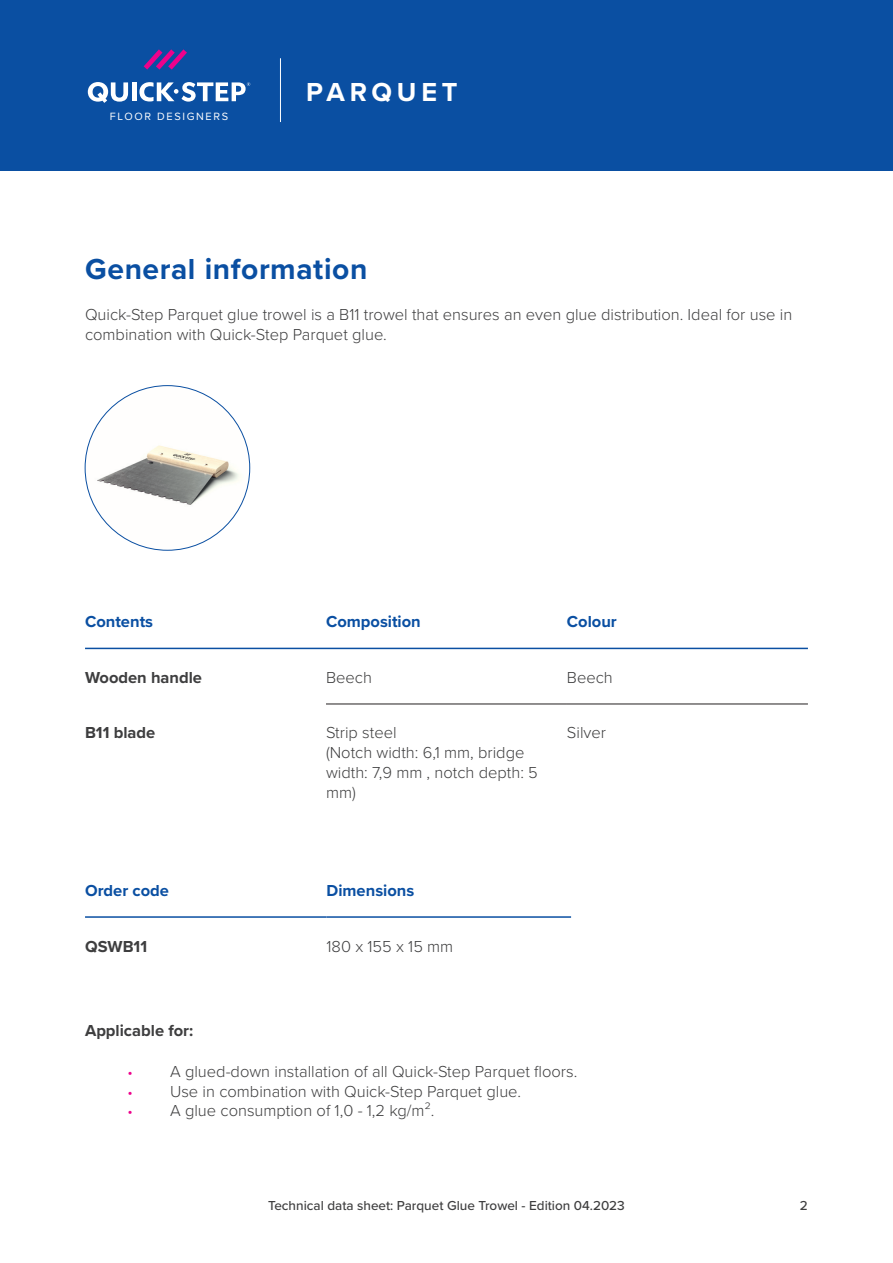
<style>
.page{position:relative;width:893px;height:1263px;background:#fff}
.page>*{position:absolute;margin:0;border:0;box-sizing:border-box;transform-origin:0 0}
.t1{font:700 30px "Proxima Nova";letter-spacing:.02em;color:#0a4fa2}
.Range{font:700 27px "Proxima Nova";letter-spacing:.175em;color:#fff}
.BodyText{font:300 16.5px/19.8px "Proxima Nova";color:#3e3e3f}
.Row-Header{font:700 16.5px "Proxima Nova";color:#0a4fa2}
.Column-First{font:700 16.5px "Proxima Nova";color:#3e3e3f}
.ApplicableFor{font:700 16.5px "Proxima Nova";color:#3e3e3f}
.t2{font:500 13.5px "Proxima Nova";color:#3e3e3f}
.FloorDesigners{font:10.95px "Proxima Nova";letter-spacing:.15em;color:#fff}
.s1{font-size:15px;color:#ed028c}
</style>
<div class="page">
<div style="left:0;top:0;width:893px;height:170px;background:#0a4fa2"></div>
<hr style="left:280px;top:58px;width:1px;height:64px;background:#fff">
<svg style="left:144px;top:49px;width:43px;height:21px"></svg>
<svg style="left:88px;top:82px;width:40px;height:21px"></svg>
<hr style="left:132px;top:82px;width:4px;height:19px;background:#fff">
<svg style="left:139px;top:82px;width:111px;height:20px"></svg>
<img style="left:85px;top:385px;width:165px;height:165px;border-radius:82px">
<hr style="left:326px;top:704px;width:241px;height:1px;background:#231f20">
<hr style="left:567px;top:704px;width:241px;height:1px;background:#231f20">
<hr style="left:326px;top:648px;width:241px;height:1px;background:#0a4fa2">
<hr style="left:567px;top:648px;width:241px;height:1px;background:#0a4fa2">
<hr style="left:85px;top:648px;width:241px;height:1px;background:#0a4fa2">
<hr style="left:327px;top:916px;width:244px;height:2px;background:#0a4fa2">
<hr style="left:85px;top:916px;width:242px;height:2px;background:#0a4fa2">
<p class="FloorDesigners" style="left:110px;top:108px;width:120px">FLOOR DESIGNERS</p>
<p class="Range" style="left:306px;top:72px;width:153px">PARQUET</p>
<p class="t1" style="left:85px;top:246px;width:284px">General information</p>
<p class="BodyText" style="left:85px;top:304px;width:709px">Quick-Step Parquet glue trowel is a B11 trowel that ensures an even glue distribution. Ideal for use in combination with Quick-Step Parquet glue.</p>
<p class="Row-Header" style="left:85px;top:609px;width:70px">Contents</p>
<p class="Row-Header" style="left:326px;top:609px;width:96px">Composition</p>
<p class="Row-Header" style="left:567px;top:609px;width:51px">Colour</p>
<p class="Column-First" style="left:85px;top:665px;width:119px">Wooden handle</p>
<p class="BodyText" style="left:326px;top:666px;width:47px">Beech</p>
<p class="BodyText" style="left:567px;top:666px;width:47px">Beech</p>
<p class="Column-First" style="left:85px;top:720px;width:72px">B11 blade</p>
<p class="BodyText" style="left:326px;top:722px;width:213px">Strip steel<br>(Notch width: 6,1 mm, bridge width: 7,9 mm , notch depth: 5 mm)</p>
<p class="BodyText" style="left:567px;top:722px;width:41px">Silver</p>
<p class="Row-Header" style="left:85px;top:878px;width:86px">Order code</p>
<p class="Row-Header" style="left:327px;top:878px;width:89px">Dimensions</p>
<p class="Column-First" style="left:85px;top:934px;width:64px">QSWB11</p>
<p class="BodyText" style="left:327px;top:936px;width:128px">180 x 155 x 15 mm</p>
<p class="ApplicableFor" style="left:85px;top:1018px;width:110px">Applicable for:</p>
<p class="BodyText" style="left:128px;top:1060px;width:451px"><span class="s1">•</span> A glued-down installation of all Quick-Step Parquet floors.</p>
<p class="BodyText" style="left:128px;top:1080px;width:395px"><span class="s1">•</span> Use in combination with Quick-Step Parquet glue.</p>
<p class="BodyText" style="left:128px;top:1100px;width:308px"><span class="s1">•</span> A glue consumption of 1,0 - 1,2 kg/m².</p>
<p class="t2" style="left:268px;top:1195px;width:358px">Technical data sheet: Parquet Glue Trowel - Edition 04.2023</p>
<p class="t2" style="left:800px;top:1195px;width:9px">2</p>
</div>
